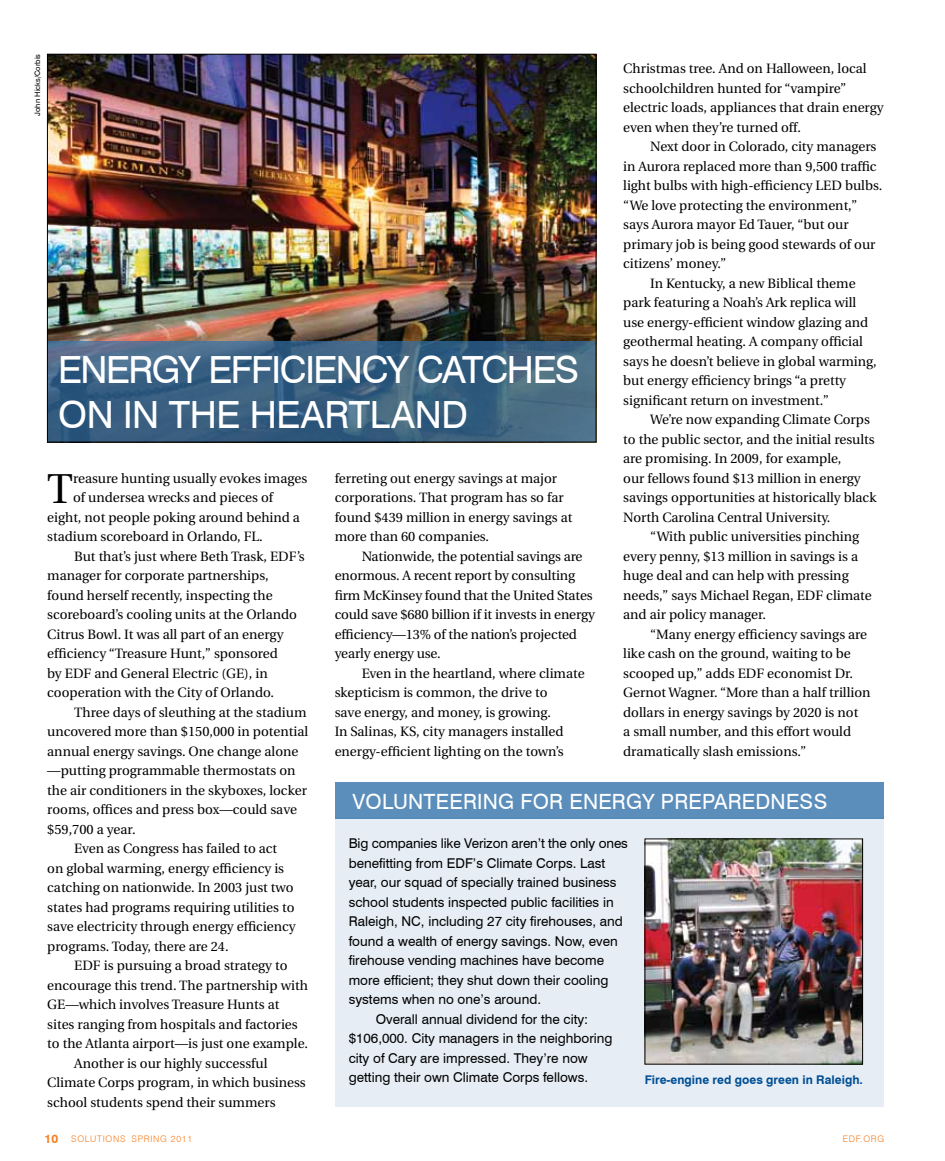
<style>
.page{position:relative;width:945px;height:1161px;background:#fff}
.page>*{position:absolute;margin:0;border:0;box-sizing:border-box;transform-origin:0 0}
.t1{font:41.7px "Utopia";color:#000}
.t2{font:37.5px/45px "Swiss 721 BT";letter-spacing:-.025em;color:#fff}
.t3{font:21px "Swiss 721 BT";letter-spacing:.01em;color:#fff}
.t4{font:13.5px/19.5px "Utopia";color:#000}
.t5{font:13.5px "Swiss 721 BT";color:#000}
.t6{font:700 12px "Swiss 721 BT";color:#004e95}
.t7{font:300 9px "Swiss 721 BT";letter-spacing:.08em;color:#f57e20}
.t8{font:7.5px "Swiss 721 BT";color:#000}
.s1{font-weight:700;font-size:12px}
</style>
<div class="page">
<img style="left:49px;top:56px;width:545px;height:285px">
<svg style="left:49px;top:341px;width:545px;height:99px;background:#3c6281"></svg>
<div style="left:335px;top:818px;width:549px;height:289px;background:#e6edf4"></div>
<img style="left:647px;top:841px;width:214px;height:221px">
<div style="left:645px;top:839px;width:218px;height:225px;border:1px solid #000"></div>
<div style="left:335px;top:782px;width:549px;height:36px;background:#5b8ebb"></div>
<p class="t8" style="left:33px;top:116px;width:63px;rotate:-90deg">John Hicks/Corbis</p>
<p class="t4" style="left:623px;top:59px;width:262px">Christmas tree. And on Halloween, local schoolchildren hunted for “vampire” electric loads, appliances that drain energy even when they’re turned off.</p>
<p class="t4" style="left:650px;top:137px;width:228px">Next door in Colorado, city managers</p>
<p class="t4" style="left:623px;top:157px;width:255px">in Aurora replaced more than 9,500 traffic</p>
<p class="t4" style="left:623px;top:176px;width:261px">light bulbs with high-efficiency LED bulbs.</p>
<p class="t4" style="left:623px;top:196px;width:236px">“We love protecting the environment,”</p>
<p class="t4" style="left:623px;top:215px;width:227px">says Aurora mayor Ed Tauer, “but our</p>
<p class="t4" style="left:623px;top:235px;width:254px">primary job is being good stewards of our</p>
<p class="t4" style="left:623px;top:254px;width:105px">citizens’ money.”</p>
<p class="t4" style="left:650px;top:274px;width:207px">In Kentucky, a new Biblical theme</p>
<p class="t4" style="left:623px;top:293px;width:235px">park featuring a Noah’s Ark replica will</p>
<p class="t4" style="left:623px;top:313px;width:246px">use energy-efficient window glazing and</p>
<p class="t4" style="left:623px;top:332px;width:241px">geothermal heating. A company official</p>
<p class="t4" style="left:623px;top:352px;width:255px">says he doesn’t believe in global warming,</p>
<p class="t4" style="left:623px;top:371px;width:224px">but energy efficiency brings “a pretty</p>
<p class="t4" style="left:623px;top:391px;width:207px">significant return on investment.”</p>
<p class="t4" style="left:650px;top:410px;width:221px">We’re now expanding Climate Corps</p>
<p class="t4" style="left:623px;top:430px;width:253px">to the public sector, and the initial results</p>
<p class="t4" style="left:623px;top:449px;width:220px">are promising. In 2009, for example,</p>
<p class="t4" style="left:623px;top:469px;width:239px">our fellows found $13 million in energy</p>
<p class="t4" style="left:623px;top:488px;width:255px">savings opportunities at historically black</p>
<p class="t4" style="left:623px;top:508px;width:209px">North Carolina Central University.</p>
<p class="t4" style="left:650px;top:527px;width:211px">“With public universities pinching</p>
<p class="t4" style="left:623px;top:547px;width:236px">every penny, $13 million in savings is a</p>
<p class="t4" style="left:623px;top:566px;width:227px">huge deal and can help with pressing</p>
<p class="t4" style="left:623px;top:585px;width:250px">needs,” says Michael Regan, EDF climate</p>
<p class="t4" style="left:623px;top:605px;width:144px">and air policy manager.</p>
<p class="t4" style="left:650px;top:624px;width:218px">“Many energy efficiency savings are</p>
<p class="t4" style="left:623px;top:644px;width:229px">like cash on the ground, waiting to be</p>
<p class="t4" style="left:623px;top:663px;width:231px">scooped up,” adds EDF economist Dr.</p>
<p class="t4" style="left:623px;top:683px;width:249px">Gernot Wagner. “More than a half trillion</p>
<p class="t4" style="left:623px;top:702px;width:237px">dollars in energy savings by 2020 is not</p>
<p class="t4" style="left:623px;top:722px;width:229px">a small number, and this effort would</p>
<p class="t4" style="left:623px;top:741px;width:185px">dramatically slash emissions.”</p>
<h2 class="t2" style="left:58px;top:347px;width:517px">energy efficiency catch es on in the heartland</h2>
<p class="t4" style="left:335px;top:469px;width:239px">ferreting out energy savings at major corporations. That program has so far found $439 million in energy savings at more than 60 companies.</p>
<p class="t4" style="left:335px;top:547px;width:262px;text-indent:27px">Nationwide, the potential savings are enormous. A recent report by consulting firm McKinsey found that the United States could save $680 billion if it invests in energy efficiency—13% of the nation’s projected yearly energy use.</p>
<p class="t4" style="left:335px;top:664px;width:252px;text-indent:27px">Even in the heartland, where climate skepticism is common, the drive to<br>save energy, and money, is growing.<br>In Salinas, KS, city managers installed energy-efficient lighting on the town’s</p>
<h1 class="t1" style="left:47px;top:465px;width:27px">T</h1>
<p class="t4" style="left:73px;top:469px;width:236px">reasure hunting usually evokes images</p>
<p class="t4" style="left:73px;top:488px;width:202px">of undersea wrecks and pieces of</p>
<p class="t4" style="left:47px;top:508px;width:254px">eight, not people poking around behind a</p>
<p class="t4" style="left:47px;top:527px;width:217px">stadium scoreboard in Orlando, FL.</p>
<p class="t4" style="left:74px;top:547px;width:232px">But that’s just where Beth Trask, EDF’s</p>
<p class="t4" style="left:47px;top:566px;width:223px">manager for corporate partnerships,</p>
<p class="t4" style="left:47px;top:586px;width:227px">found herself recently, inspecting the</p>
<p class="t4" style="left:47px;top:605px;width:251px">scoreboard’s cooling units at the Orlando</p>
<p class="t4" style="left:47px;top:625px;width:238px">Citrus Bowl. It was all part of an energy</p>
<p class="t4" style="left:47px;top:644px;width:232px">efficiency “Treasure Hunt,” sponsored</p>
<p class="t4" style="left:47px;top:664px;width:222px">by EDF and General Electric (GE), in</p>
<p class="t4" style="left:47px;top:683px;width:228px">cooperation with the City of Orlando.</p>
<p class="t4" style="left:74px;top:703px;width:234px">Three days of sleuthing at the stadium</p>
<p class="t4" style="left:47px;top:722px;width:262px">uncovered more than $150,000 in potential</p>
<p class="t4" style="left:47px;top:742px;width:253px">annual energy savings. One change alone</p>
<p class="t4" style="left:47px;top:761px;width:250px">—putting programmable thermostats on</p>
<p class="t4" style="left:47px;top:781px;width:261px">the air conditioners in the skyboxes, locker</p>
<p class="t4" style="left:47px;top:800px;width:251px">rooms, offices and press box—could save</p>
<p class="t4" style="left:47px;top:820px;width:90px">$59,700 a year.</p>
<p class="t4" style="left:74px;top:839px;width:205px">Even as Congress has failed to act</p>
<p class="t4" style="left:47px;top:859px;width:238px">on global warming, energy efficiency is</p>
<p class="t4" style="left:47px;top:878px;width:248px">catching on nationwide. In 2003 just two</p>
<p class="t4" style="left:47px;top:898px;width:249px">states had programs requiring utilities to</p>
<p class="t4" style="left:47px;top:917px;width:250px">save electricity through energy efficiency</p>
<p class="t4" style="left:47px;top:937px;width:183px">programs. Today, there are 24.</p>
<p class="t4" style="left:74px;top:956px;width:215px">EDF is pursuing a broad strategy to</p>
<p class="t4" style="left:47px;top:976px;width:262px">encourage this trend. The partnership with</p>
<p class="t4" style="left:47px;top:995px;width:234px">GE—which involves Treasure Hunts at</p>
<p class="t4" style="left:47px;top:1015px;width:252px">sites ranging from hospitals and factories</p>
<p class="t4" style="left:47px;top:1034px;width:262px">to the Atlanta airport—is just one example.</p>
<p class="t4" style="left:74px;top:1054px;width:195px">Another is our highly successful</p>
<p class="t4" style="left:47px;top:1073px;width:260px">Climate Corps program, in which business</p>
<p class="t4" style="left:47px;top:1093px;width:230px">school students spend their summers</p>
<h3 class="t3" style="left:353px;top:789px;width:462px">volunteering for energy preparedness</h3>
<p class="t5" style="left:349px;top:835px;width:281px">Big companies like Verizon aren’t the only ones</p>
<p class="t5" style="left:349px;top:855px;width:258px">benefitting from EDF’s Climate Corps. Last</p>
<p class="t5" style="left:349px;top:874px;width:269px">year, our squad of specially trained business</p>
<p class="t5" style="left:349px;top:894px;width:266px">school students inspected public facilities in</p>
<p class="t5" style="left:349px;top:913px;width:276px">Raleigh, NC, including 27 city firehouses, and</p>
<p class="t5" style="left:349px;top:933px;width:271px">found a wealth of energy savings. Now, even</p>
<p class="t5" style="left:349px;top:952px;width:257px">firehouse vending machines have become</p>
<p class="t5" style="left:349px;top:972px;width:261px">more efficient; they shut down their cooling</p>
<p class="t5" style="left:349px;top:991px;width:194px">systems when no one’s around.</p>
<p class="t5" style="left:376px;top:1011px;width:214px">Overall annual dividend for the city:</p>
<p class="t5" style="left:349px;top:1030px;width:265px">$106,000. City managers in the neighboring</p>
<p class="t5" style="left:349px;top:1050px;width:240px">city of Cary are impressed. They’re now</p>
<p class="t5" style="left:349px;top:1069px;width:241px">getting their own Climate Corps fellows.</p>
<p class="t6" style="left:645px;top:1073px;width:220px">Fire-engine red goes green in Raleigh.</p>
<p class="t7" style="left:45px;top:1133px;width:106px"><span class="s1">10</span> SOLUTIONS SPRING</p>
<p class="t7" style="left:171px;top:1133px;width:23px">2011</p>
<p class="t7" style="left:843px;top:1133px;width:43px">EDF.ORG</p>
</div>
